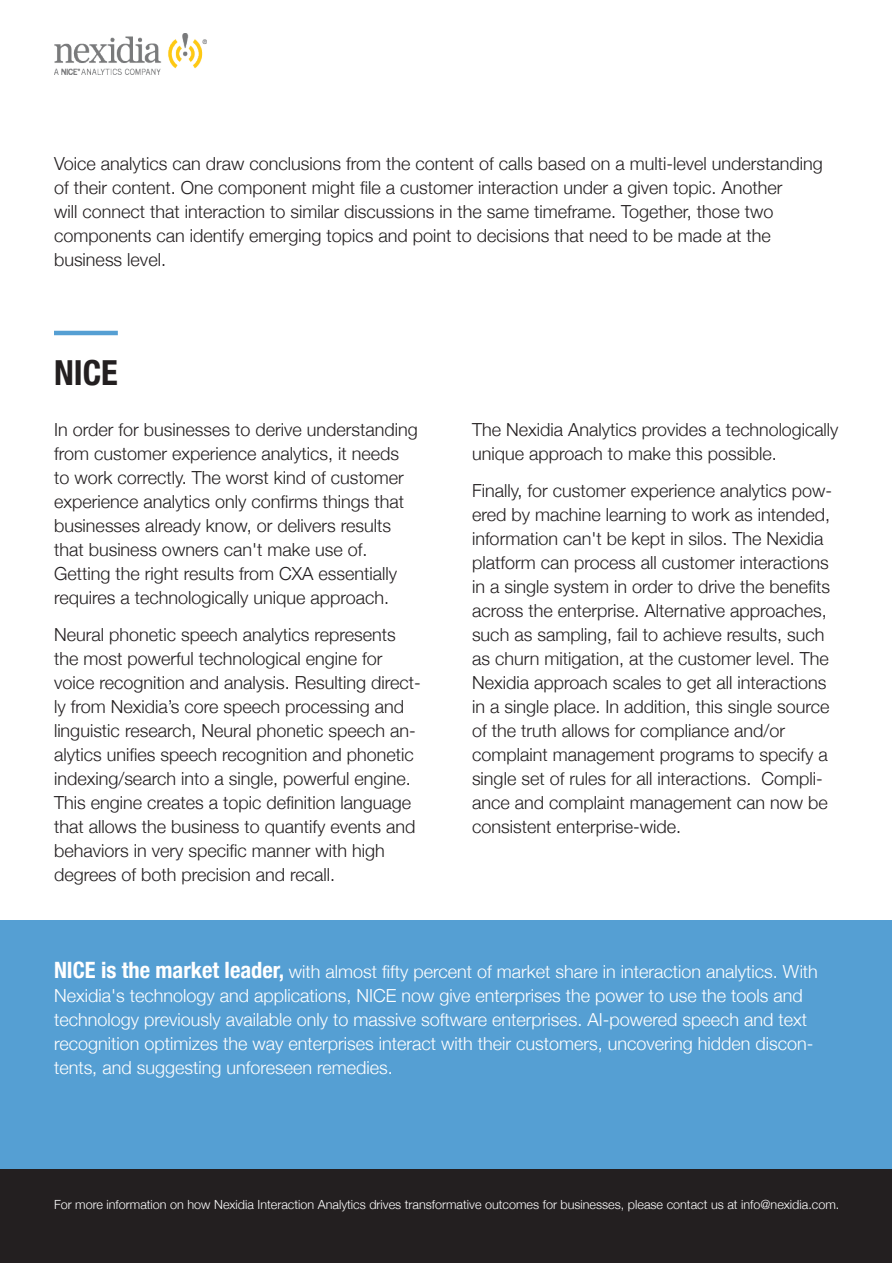
<style>
.page{position:relative;width:893px;height:1263px;background:#fff}
.page>*{position:absolute;margin:0;border:0;box-sizing:border-box;transform-origin:0 0}
.t1{font:700 condensed 34.5px "Helvetica Neue";color:#231f20}
.t2{font:700 condensed 22.5px "Helvetica Neue";color:#fff}
.t3{font:300 18px/24px "Helvetica Neue";color:#231f20}
.t4{font:300 18px/24px "Helvetica Neue";color:#fff}
.t5{font:300 12.6px "Helvetica Neue";color:#fff}
</style>
<div class="page">
<img style="left:54px;top:34px;width:152px;height:40px">
<hr style="left:54px;top:331px;width:64px;height:4px;background:#559fd3">
<div style="left:1px;top:920px;width:891px;height:249px;background:#559fd3"></div>
<div style="left:1px;top:1169px;width:891px;height:94px;background:#231f20"></div>
<p class="t3" style="left:54px;top:150px;width:770px">Voice analytics can draw conclusions from the content of calls based on a multi-level understanding of their content. One component might file a customer interaction under a given topic. Another<br>will connect that interaction to similar discussions in the same timeframe. Together, those two components can identify emerging topics and point to decisions that need to be made at the business level.</p>
<h1 class="t1" style="left:54px;top:344px;width:65px">NICE</h1>
<p class="t3" style="left:54px;top:417px;width:365px">In order for businesses to derive understanding from customer experience analytics it, needs to work correctly. The worst kind of customer experience analytics only confirms things that businesses already know, or delivers results that business owners can t' make use of.<br>Getting the right results from CXA essentially requires a technologically unique approach.</p>
<p class="t3" style="left:54px;top:621px;width:343px">Neural phonetic speech analytics represents the most powerful technological engine for</p>
<p class="t3" style="left:54px;top:693px;width:352px">ly from Nexidia s’ core speech processing and</p>
<p class="t3" style="left:54px;top:669px;width:368px">voice recognition and analysis. Resulting direct-</p>
<p class="t3" style="left:54px;top:717px;width:363px">linguistic research, Neural phonetic speech an-</p>
<p class="t3" style="left:54px;top:765px;width:363px">indexing/search into a single, powerful engine.<br>This engine creates a topic definition language that allows the business to quantify events and behaviors in very specific manner with high degrees of both precision and recall.</p>
<p class="t3" style="left:54px;top:741px;width:361px">alytics unifies speech recognition and phonetic</p>
<p class="t3" style="left:472px;top:417px;width:368px">The Nexidia Analytics provides a technologically unique approach to make this possible.</p>
<p class="t3" style="left:472px;top:477px;width:362px">Finally, for customer experience analytics pow-</p>
<p class="t3" style="left:472px;top:525px;width:360px">information can t' be kept in silos. The Nexidia platform can process all customer interactions in a single system in order to drive the benefits across the enterprise. Alternative approaches, such as sampling, fail to achieve results, such as churn mitigation, at the customer level. The Nexidia approach scales to get all interactions in a single place In. addition, this single source of the truth allows for compliance and/or complaint management programs to specify a</p>
<p class="t3" style="left:472px;top:789px;width:357px">ance and complaint management can now be</p>
<p class="t3" style="left:472px;top:501px;width:360px">ered by machine learning to work as intended,</p>
<p class="t3" style="left:761px;top:765px;width:63px">Compli-</p>
<p class="t3" style="left:472px;top:765px;width:281px">single set of rules for all interactions.</p>
<p class="t3" style="left:472px;top:813px;width:211px">consistent enterprise-wide.</p>
<p class="t2" style="left:54px;top:952px;width:232px">NICE is the market leader,</p>
<p class="t4" style="left:54px;top:983px;width:755px">Nexidia s' technology and applications, NICE now give enterprises the power to use the tools and technology previously available only to massive software enterprises. AI-powered speech and text</p>
<p class="t4" style="left:54px;top:1055px;width:340px">tents, and suggesting unforeseen remedies.</p>
<p class="t4" style="left:289px;top:959px;width:531px">with almost fifty percent of market share in interaction analytics. With</p>
<p class="t4" style="left:54px;top:1031px;width:761px">recognition optimizes the way enterprises interact with their customers, uncovering hidden discon-</p>
<p class="t5" style="left:54px;top:1194px;width:787px">For more information on how Nexidia Interaction Analytics drives transformative outcomes for businesses, please contact us at info@nexidia.com.</p>
</div>
